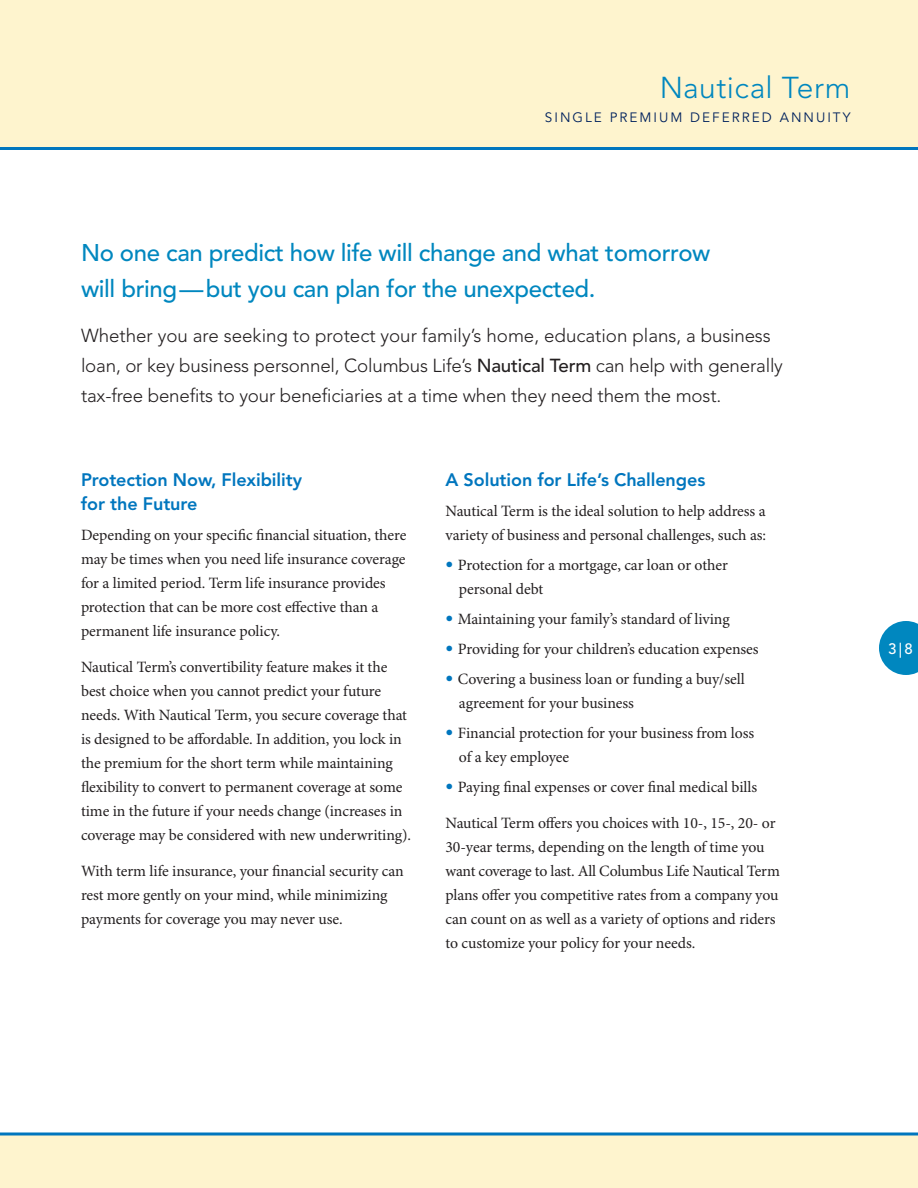
<style>
.page{position:relative;width:918px;height:1188px;background:#fff}
.page>*{position:absolute;margin:0;border:0;box-sizing:border-box;transform-origin:0 0}
.t1{font:300 30px "Avenir LT Std";letter-spacing:.015em;color:#0087bf}
.Lead-in-1{font:500 24px/36px "Avenir LT Std";letter-spacing:-.015em;color:#0087bf}
.Lead-in-2{font:300 18.75px/30px "Avenir LT Std";letter-spacing:-.01em;color:#231f20}
.Heads{font:800 18px/24px "Avenir LT Std";letter-spacing:-.005em;color:#0076be}
.t2{font:15.75px/24px "Minion Pro";letter-spacing:-.01em;color:#231f20}
.Heads-2{font:500 15px "Avenir LT Std";color:#fff}
.t3{font:13.5px "Avenir LT Std";letter-spacing:.15em;color:#00215d}
.s1{font-weight:500}
.s2{font-family:"Avenir LT Std";font-weight:900;color:#0076be}
</style>
<div class="page">
<svg style="left:879px;top:621px;width:39px;height:54px;background:#289ac9"></svg>
<div style="left:0;top:0;width:918px;height:148px;background:#fef4ce"></div>
<div style="left:0;top:1134px;width:918px;height:54px;background:#fef4ce"></div>
<hr style="left:0;top:147px;width:918px;height:3px;background:#0076be">
<svg style="left:0;top:1132px;width:918px;height:4px;background:#3f96c7"></svg>
<p class="t1" style="left:660px;top:70px;width:192px">Nautical Term</p>
<p class="t3" style="left:545px;top:109px;width:307px">SINGLE PREMIUM DEFERRED ANNUITY</p>
<p class="Lead-in-1" style="left:81px;top:235px;width:631px">No one can predict how life will change and what tomorrow will bring—but you can plan for the unexpected.</p>
<p class="Lead-in-2" style="left:81px;top:321px;width:703px">Whether you are seeking to protect your family’s home, education plans, a business loan, or key business personnel, Columbus Life’s <span class="s1">Nautical Term</span> can help with generally tax-free benefits to your beneficiaries at a time when they need them the most.</p>
<p class="Heads" style="left:81px;top:468px;width:223px">Protection Now, Flexibility for the Future</p>
<p class="t2" style="left:81px;top:524px;width:327px">Depending on your specific financial situation, there may be times when you need life insurance coverage for a limited period. Term life insurance provides protection that can be more cost effective than a permanent life insurance policy.</p>
<p class="t2" style="left:81px;top:656px;width:332px">Nautical Term’s convertibility feature makes it the best choice when you cannot predict your future needs. With Nautical Term, you secure coverage that is designed to be affordable. In addition, you lock in the premium for the short term while maintaining flexibility to convert to permanent coverage at some time in the future if your needs change (increases in coverage may be considered with new underwriting).</p>
<p class="t2" style="left:81px;top:860px;width:324px">With term life insurance, your financial security can rest more gently on your mind, while minimizing payments for coverage you may never use.</p>
<p class="Heads" style="left:446px;top:468px;width:261px">A Solution for Life’s Challenges</p>
<p class="t2" style="left:446px;top:500px;width:322px">Nautical Term is the ideal solution to help address a variety of business and personal challenges, such as:</p>
<p class="t2" style="left:459px;top:554px;width:270px;text-indent:-13px"><span class="s2">•</span> Protection for a mortgage, car loan or other personal debt</p>
<p class="t2" style="left:446px;top:608px;width:286px"><span class="s2">•</span> Maintaining your family’s standard of living</p>
<p class="t2" style="left:446px;top:638px;width:315px"><span class="s2">•</span> Providing for your children’s education expenses</p>
<p class="t2" style="left:459px;top:668px;width:287px;text-indent:-13px"><span class="s2">•</span> Covering a business loan or funding a buy/sell agreement for your business</p>
<p class="t2" style="left:459px;top:722px;width:297px;text-indent:-13px"><span class="s2">•</span> Financial protection for your business from loss of a key employee</p>
<p class="t2" style="left:446px;top:776px;width:313px"><span class="s2">•</span> Paying final expenses or cover final medical bills</p>
<p class="t2" style="left:446px;top:812px;width:336px">Nautical Term offers you choices with 10-, 15-, 20- or 30-year terms, depending on the length of time you want coverage to last. All Columbus Life Nautical Term plans offer you competitive rates from a company you can count on as well as a variety of options and riders to customize your policy for your needs.</p>
<p class="Heads-2" style="left:888px;top:640px;width:26px">3|8</p>
</div>
